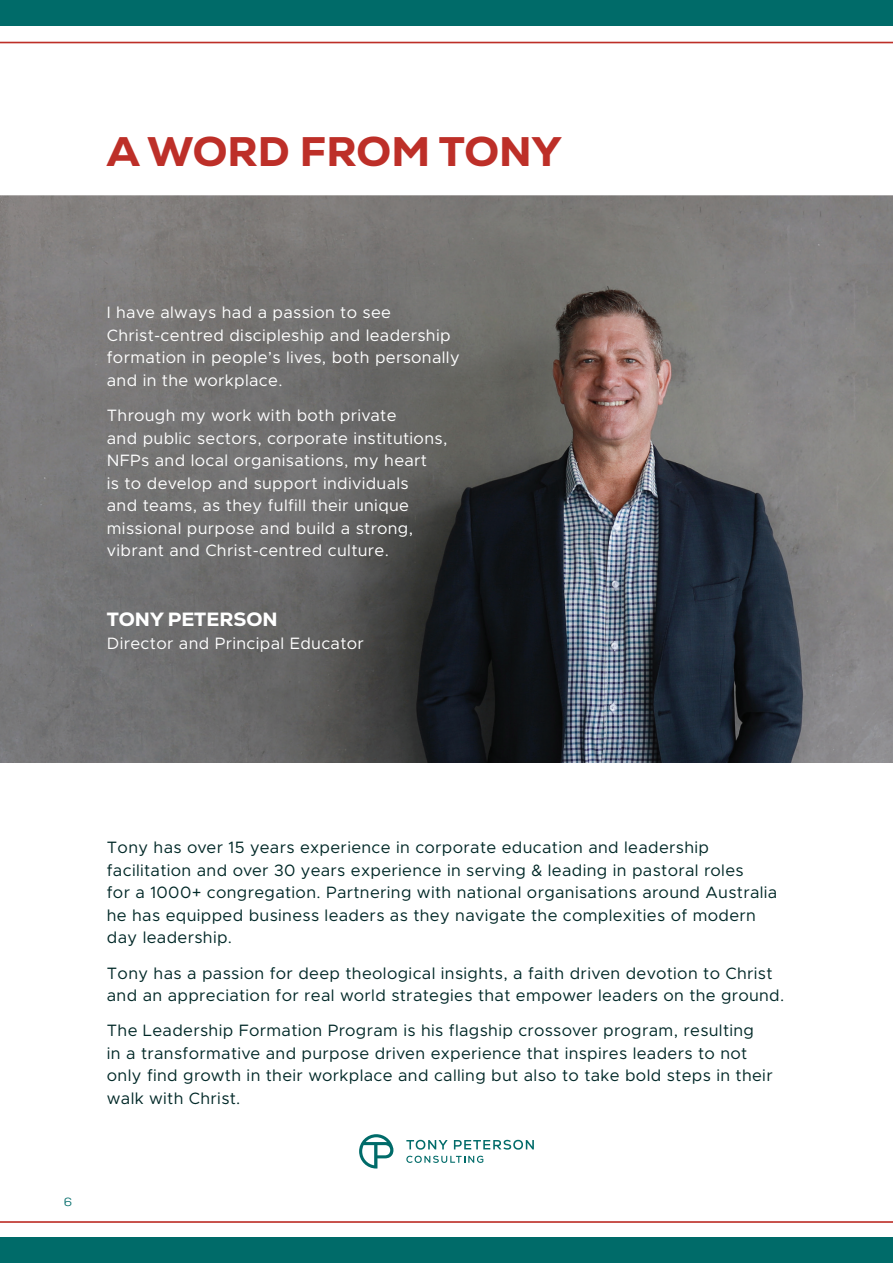
<style>
.page{position:relative;width:893px;height:1263px;background:#fff}
.page>*{position:absolute;margin:0;border:0;box-sizing:border-box;transform-origin:0 0}
.t1{font:800 42px "Nexa";color:#bd2f28}
.t2{font:800 19.5px "Nexa";color:#fff}
.t3{font:16.5px/22.5px "Metropolis";letter-spacing:.02em;color:#002827}
.t4{font:16.5px/22.5px "Metropolis";letter-spacing:.02em;color:#fff}
.t5{font:12px "Nexa Trial Book";color:#006b69}
</style>
<div class="page">
<svg style="left:0;top:41px;width:893px;height:2px;background:#d47873"></svg>
<hr style="left:0;top:1221px;width:893px;height:2px;background:#c8534e">
<div style="left:0;top:0;width:893px;height:26px;background:#006b69"></div>
<div style="left:0;top:1237px;width:893px;height:26px;background:#006b69"></div>
<img style="left:0;top:195px;width:893px;height:567px">
<svg style="left:406px;top:1140px;width:42px;height:10px"></svg>
<svg style="left:454px;top:1140px;width:80px;height:10px"></svg>
<svg style="left:406px;top:1156px;width:77px;height:7px"></svg>
<svg style="left:359px;top:1134px;width:34px;height:34px"></svg>
<h1 class="t1" style="left:107px;top:124px;width:456px">A WORD FROM TONY</h1>
<p class="t4" style="left:107px;top:301px;width:354px">I have always had a passion to see Christ-centred discipleship and leadership formation in people’s lives, both personally and in the workplace.</p>
<p class="t4" style="left:107px;top:404px;width:342px">Through my work with both private<br>and public sectors, corporate institutions, NFPs and local organisations, my heart<br>is to develop and support individuals<br>and teams, as they fulfill their unique missional purpose and build a strong, vibrant and Christ-centred culture.</p>
<p class="t2" style="left:107px;top:607px;width:172px">TONY PETERSON</p>
<p class="t4" style="left:107px;top:632px;width:259px">Director and Principal Educator</p>
<p class="t3" style="left:107px;top:836px;width:672px">Tony has over 15 years experience in corporate education and leadership facilitation and over 30 years experience in serving &amp; leading in pastoral roles<br>for a 1000+ congregation. Partnering with national organisations around Australia he has equipped business leaders as they navigate the complexities of modern day leadership.</p>
<p class="t3" style="left:107px;top:961px;width:679px">Tony has a passion for deep theological insights, a faith driven devotion to Christ and an appreciation for real world strategies that empower leaders on the ground.</p>
<p class="t3" style="left:107px;top:1019px;width:667px">The Leadership Formation Program is his flagship crossover program, resulting<br>in a transformative and purpose driven experience that inspires leaders to not only find growth in their workplace and calling but also to take bold steps in their walk with Christ.</p>
<p class="t5" style="left:64px;top:1195px;width:10px">6</p>
</div>
